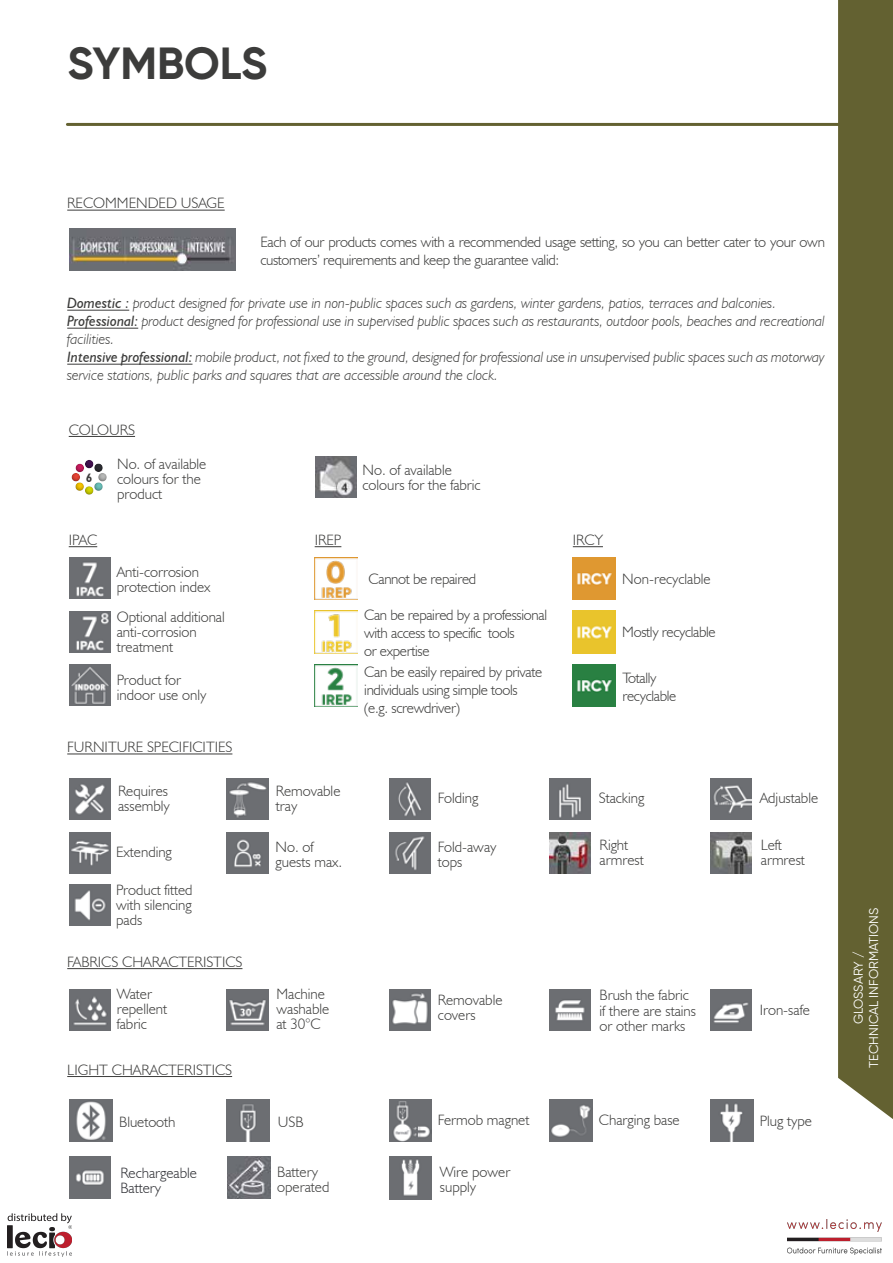
<style>
.page{position:relative;width:893px;height:1263px;background:#fff}
.page>*{position:absolute;margin:0;border:0;box-sizing:border-box;transform-origin:0 0}
.t1{font:700 45px "Gilroy";color:#3c3c3b}
.t2{font:300 15px/15px "Humanist 521 BT";color:#3c3c3b}
.t3{font:italic 300 15px/18px "Humanist 521 BT";color:#3c3c3b}
.t4{font:300 15px/18px "Humanist 521 BT";letter-spacing:-.02em;color:#3c3c3b}
.t5{font:300 15px/15px "Humanist 521 BT";color:#2d2e33}
.t6{font:12.75px/15.3px "Gilroy";color:#fff;text-align:center}
.t7{font:700 condensed 12px "Humanist 521 BT";color:#3c3c3b}
.s1{font-weight:400}
</style>
<div class="page">
<hr style="left:67px;top:754px;width:165px;height:1px;background:#3c3c3b">
<hr style="left:67px;top:210px;width:158px;height:1px;background:#3c3c3b">
<hr style="left:67px;top:310px;width:62px;height:1px;background:#3c3c3b">
<hr style="left:67px;top:328px;width:71px;height:1px;background:#3c3c3b">
<hr style="left:67px;top:364px;width:125px;height:1px;background:#3c3c3b">
<hr style="left:67px;top:968px;width:175px;height:1px;background:#3c3c3b">
<svg style="left:69px;top:546px;width:28px;height:1px"></svg>
<svg style="left:315px;top:546px;width:26px;height:1px"></svg>
<hr style="left:573px;top:546px;width:30px;height:1px;background:#3c3c3b">
<img style="left:315px;top:557px;width:42px;height:43px">
<img style="left:573px;top:557px;width:42px;height:43px">
<img style="left:315px;top:611px;width:42px;height:42px">
<img style="left:573px;top:611px;width:42px;height:42px">
<img style="left:315px;top:664px;width:42px;height:43px">
<img style="left:573px;top:664px;width:42px;height:43px">
<hr style="left:67px;top:123px;width:826px;height:3px;background:#636131">
<img style="left:69px;top:557px;width:42px;height:41px">
<img style="left:69px;top:612px;width:42px;height:41px">
<img style="left:69px;top:664px;width:42px;height:41px">
<img style="left:69px;top:779px;width:42px;height:41px">
<img style="left:227px;top:779px;width:41px;height:41px">
<img style="left:389px;top:779px;width:41px;height:41px">
<img style="left:550px;top:779px;width:41px;height:41px">
<img style="left:711px;top:779px;width:41px;height:41px">
<img style="left:711px;top:832px;width:41px;height:41px">
<img style="left:550px;top:832px;width:41px;height:41px">
<img style="left:389px;top:832px;width:41px;height:41px">
<img style="left:227px;top:832px;width:41px;height:41px">
<img style="left:69px;top:832px;width:42px;height:41px">
<img style="left:69px;top:884px;width:42px;height:41px">
<img style="left:69px;top:989px;width:42px;height:41px">
<img style="left:227px;top:989px;width:41px;height:41px">
<img style="left:389px;top:989px;width:41px;height:41px">
<img style="left:550px;top:989px;width:41px;height:41px">
<img style="left:711px;top:989px;width:41px;height:41px">
<hr style="left:69px;top:436px;width:66px;height:1px;background:#3c3c3b">
<svg style="left:71px;top:460px;width:36px;height:35px"></svg>
<img style="left:315px;top:457px;width:41px;height:41px">
<hr style="left:67px;top:1076px;width:165px;height:1px;background:#3c3c3b">
<div style="left:69px;top:1099px;width:43px;height:43px;background:#6c6e72"></div>
<img style="left:76px;top:1101px;width:30px;height:39px">
<img style="left:228px;top:1157px;width:42px;height:42px">
<img style="left:227px;top:1099px;width:42px;height:43px">
<img style="left:389px;top:1157px;width:43px;height:42px">
<img style="left:711px;top:1099px;width:42px;height:43px">
<img style="left:550px;top:1099px;width:42px;height:43px">
<img style="left:389px;top:1099px;width:43px;height:43px">
<img style="left:69px;top:1157px;width:42px;height:41px">
<img style="left:70px;top:229px;width:165px;height:41px">
<svg style="left:838px;top:0;width:55px;height:1119px;background:#676536"></svg>
<img style="left:788px;top:1219px;width:93px;height:36px">
<img style="left:7px;top:1213px;width:64px;height:43px">
<h1 class="t1" style="left:68px;top:35px;width:201px">SYMBOLS</h1>
<p class="t2" style="left:67px;top:196px;width:159px">RECOMMENDED USAGE</p>
<p class="t4" style="left:260px;top:233px;width:566px">Each of our products comes with a recommended usage setting, so you can better cater to your own customers’ requirements and keep the guarantee valid:</p>
<p class="t3" style="left:67px;top:294px;width:759px"><span class="s1">Domestic :</span> product designed for private use in non-public spaces such as gardens, winter gardens, patios, terraces and balconies.<br><span class="s1">Professional:</span> product designed for professional use in supervised public spaces such as restaurants, outdoor pools, beaches and recreational facilities.<br><span class="s1">Intensive professional:</span> mobile product, not fixed to the ground, designed for professional use in unsupervised public spaces such as motorway service stations, public parks and squares that are accessible around the clock.</p>
<p class="t2" style="left:69px;top:422px;width:68px">COLOURS</p>
<p class="t2" style="left:117px;top:456px;width:91px">No. of available colours for the product</p>
<p class="t7" style="left:86px;top:470px;width:7px">6</p>
<p class="t2" style="left:363px;top:462px;width:120px">No. of available colours for the fabric</p>
<p class="t2" style="left:69px;top:532px;width:30px">IPAC</p>
<p class="t2" style="left:315px;top:532px;width:28px">IREP</p>
<p class="t2" style="left:573px;top:532px;width:32px">IRCY</p>
<p class="t2" style="left:117px;top:564px;width:95px">Anti-corrosion protection index</p>
<p class="t4" style="left:369px;top:570px;width:109px">Cannot be repaired</p>
<p class="t2" style="left:622px;top:571px;width:90px">Non-recyclable</p>
<p class="t2" style="left:117px;top:609px;width:110px">Optional additional anti-corrosion treatment</p>
<p class="t4" style="left:364px;top:606px;width:184px">Can be repaired by a professional with access to specific tools<br>or expertise</p>
<p class="t4" style="left:622px;top:623px;width:95px">Mostly recyclable</p>
<p class="t2" style="left:117px;top:672px;width:91px">Product for indoor use only</p>
<p class="t4" style="left:364px;top:662px;width:179px">Can be easily repaired by private individuals using simple tools (e.g. screwdriver)</p>
<p class="t4" style="left:622px;top:668px;width:55px">Totally recyclable</p>
<p class="t2" style="left:67px;top:739px;width:167px">FURNITURE SPECIFICITIES</p>
<p class="t2" style="left:118px;top:783px;width:53px">Requires assembly</p>
<p class="t2" style="left:276px;top:783px;width:66px">Removable tray</p>
<p class="t2" style="left:116px;top:844px;width:57px">Extending</p>
<p class="t2" style="left:276px;top:839px;width:68px">No. of guests max.</p>
<p class="t2" style="left:116px;top:882px;width:78px;text-align:justify">Product fitted with silencing pads</p>
<p class="t2" style="left:67px;top:954px;width:177px">FABRICS CHARACTERISTICS</p>
<p class="t2" style="left:438px;top:790px;width:42px">Folding</p>
<p class="t2" style="left:599px;top:790px;width:47px">Stacking</p>
<p class="t2" style="left:760px;top:790px;width:60px">Adjustable</p>
<p class="t2" style="left:438px;top:839px;width:60px">Fold-away tops</p>
<p class="t2" style="left:600px;top:837px;width:46px">Right armrest</p>
<p class="t2" style="left:761px;top:837px;width:46px">Left armrest</p>
<p class="t2" style="left:117px;top:986px;width:52px">Water repellent fabric</p>
<p class="t2" style="left:276px;top:986px;width:54px">Machine washable at 30°C</p>
<p class="t2" style="left:599px;top:987px;width:98px">Brush the fabric if there are stains or other marks</p>
<p class="t2" style="left:438px;top:992px;width:66px">Removable covers</p>
<p class="t2" style="left:760px;top:1002px;width:52px">Iron-safe</p>
<p class="t2" style="left:67px;top:1062px;width:166px">LIGHT CHARACTERISTICS</p>
<p class="t2" style="left:119px;top:1114px;width:58px">Bluetooth</p>
<p class="t2" style="left:278px;top:1114px;width:27px">USB</p>
<p class="t2" style="left:438px;top:1112px;width:93px">Fermob magnet</p>
<p class="t2" style="left:599px;top:1112px;width:82px">Charging base</p>
<p class="t2" style="left:760px;top:1113px;width:54px">Plug type</p>
<p class="t5" style="left:120px;top:1165px;width:78px">Rechargeable<br>Battery</p>
<p class="t2" style="left:277px;top:1164px;width:54px">Battery operated</p>
<p class="t2" style="left:440px;top:1164px;width:72px">Wire power supply</p>
<p class="t6" style="left:851px;top:1068px;width:161px;rotate:-90deg">GLOSSARY /<br>TECHNICAL INFORMATIONS</p>
</div>
